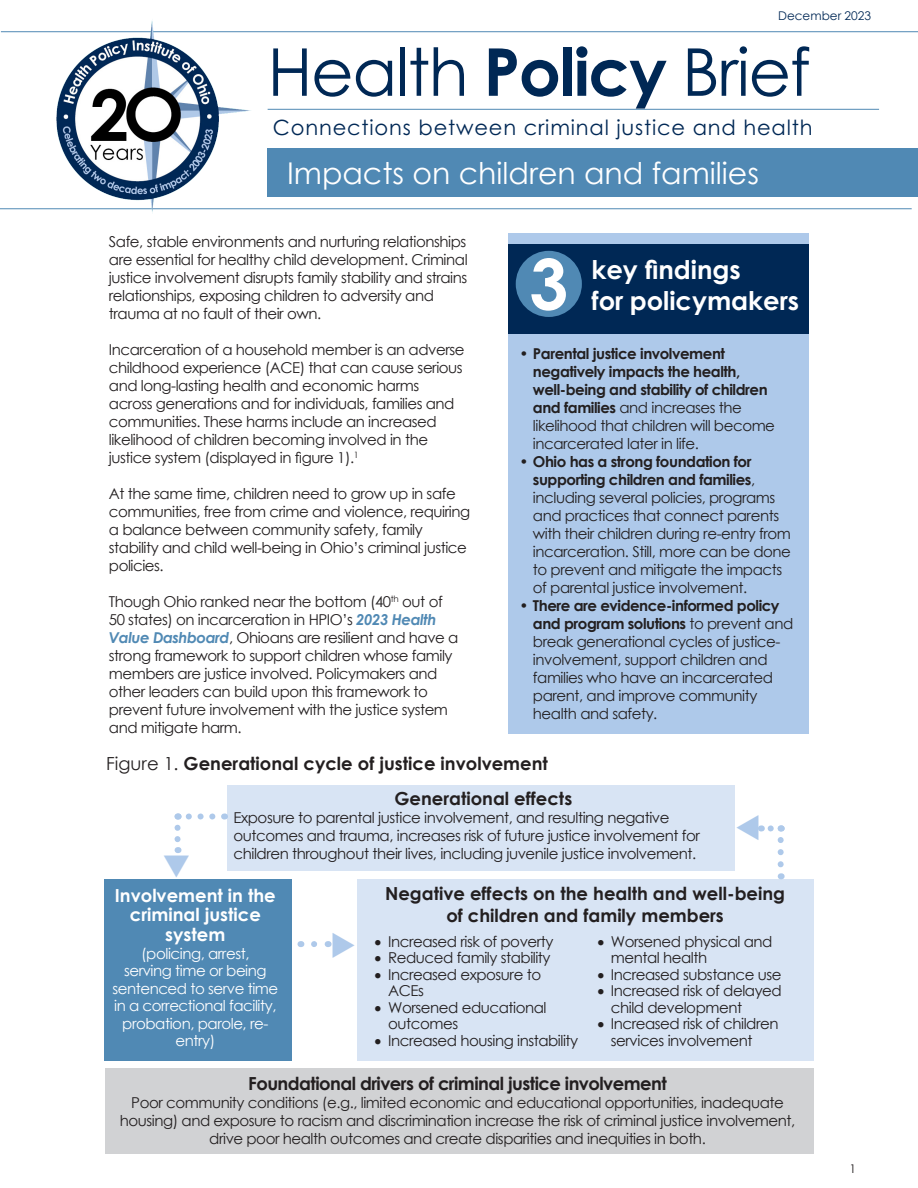
<style>
.page{position:relative;width:918px;height:1188px;background:#fff}
.page>*{position:absolute;margin:0;border:0;box-sizing:border-box;transform-origin:0 0}
.t1{font:700 69.9px "Century Gothic Pro";color:#fff}
.t2{font:65.85px "Century Gothic";letter-spacing:-.02em;color:#002855}
.heading_1{font:30px "Century Gothic";color:#fff}
.t3{font:700 25.8px/30.9px "Century Gothic Pro";color:#fff}
.t4{font:21px "Century Gothic Pro";letter-spacing:.04em;color:#002855}
.t5{font:700 18px/21.6px "Century Gothic";color:#231f20;text-align:center}
.t6{font:700 18px "Century Gothic";letter-spacing:-.03em;color:#231f20}
.t7{font:700 18px/19.5px "Century Gothic";color:#fff;text-align:center}
.t8{font:15px/18px "Century Gothic";letter-spacing:-.03em;color:#231f20}
.t9{font:700 15px/18px "Century Gothic";letter-spacing:-.03em;color:#231f20}
.t10{font:15px/17.5px "Century Gothic";letter-spacing:-.03em;color:#fff;text-align:center}
.t11{font:12px "Century Gothic";color:#002855}
.t12{font:12px "Century Gothic Pro";color:#231f20}
.s1{font-weight:700}
.s2{font-weight:700;font-style:italic;color:#5089b4}
.s3{font-weight:400}
</style>
<div class="page">
<hr style="left:1px;top:31px;width:917px;height:1px;background:#5089b4">
<hr style="left:268px;top:109px;width:611px;height:1px;background:#5089b4">
<div style="left:268px;top:148px;width:650px;height:49px;background:#5089b4"></div>
<div style="left:508px;top:233px;width:301px;height:500px;background:#aec9ea"></div>
<div style="left:508px;top:244px;width:301px;height:89px;background:#002855"></div>
<div style="left:516px;top:251px;width:66px;height:66px;background:#5089b4;border-radius:50%"></div>
<hr style="left:0;top:208px;width:912px;height:1px;background:#5089b4">
<img style="left:47px;top:21px;width:208px;height:192px">
<div style="left:227px;top:786px;width:508px;height:85px;background:#d8e4f4"></div>
<div style="left:105px;top:879px;width:187px;height:181px;background:#5089b4"></div>
<div style="left:357px;top:879px;width:456px;height:181px;background:#d8e4f4"></div>
<svg style="left:178px;top:814px;width:34px;height:6px"></svg>
<svg style="left:778px;top:825px;width:6px;height:39px"></svg>
<svg style="left:314px;top:941px;width:3px;height:6px"></svg>
<div style="left:105px;top:1069px;width:708px;height:85px;background:#d1d2d4"></div>
<svg style="left:174px;top:828px;width:8px;height:25px"></svg>
<svg style="left:758px;top:825px;width:13px;height:7px"></svg>
<svg style="left:328px;top:941px;width:4px;height:6px"></svg>
<p class="t11" style="left:778px;top:7px;width:95px">December 2023</p>
<p class="t2" style="left:268px;top:26px;width:544px">Health <span class="s1">Policy</span> Brief</p>
<p class="t4" style="left:273px;top:115px;width:541px">Connections between criminal justice and health</p>
<p class="heading_1" style="left:287px;top:152px;width:473px">Impacts on children and families</p>
<p class="t8" style="left:109px;top:233px;width:360px">Safe, stable environments and nurturing relationships are essential for healthy child development. Criminal justice involvement disrupts family stability and strains relationships, exposing children to adversity and trauma at no fault of their own.</p>
<p class="t8" style="left:109px;top:341px;width:357px">Incarceration of a household member is an adverse childhood experience (ACE) that can cause serious and long-lasting health and economic harms across generations and for individuals, families and communities. These harms include an increased likelihood of children becoming involved in the justice system (displayed in figure 1).<sup>1</sup></p>
<p class="t8" style="left:109px;top:485px;width:363px">At the same time, children need to grow up in safe communities, free from crime and violence, requiring a balance between community safety, family stability and child well-being in Ohio’s criminal justice policies.</p>
<p class="t8" style="left:109px;top:593px;width:351px">Though Ohio ranked near the bottom (40<sup>th</sup> out of 50 states) on incarceration in HPIO’s <span class="s2">2023 Health Value Dashboard</span>, Ohioans are resilient and have a strong framework to support children whose family members are justice involved. Policymakers and other leaders can build upon this framework to prevent future involvement with the justice system and mitigate harm.</p>
<p class="t5" style="left:106px;top:752px;width:443px"><span class="s3">Figure 1.</span> Generational cycle of justice involvement</p>
<p class="t5" style="left:394px;top:787px;width:179px">Generational effects</p>
<p class="t8" style="left:234px;top:808px;width:468px">Exposure to parental justice involvement, and resulting negative outcomes and trauma, increases risk of future justice involvement for children throughout their lives, including juvenile justice involvement.</p>
<p class="t7" style="left:115px;top:885px;width:162px">Involvement in the criminal justice system</p>
<p class="t10" style="left:112px;top:944px;width:167px">(policing, arrest,<br>serving time or being sentenced to serve time in a correctional facility, probation, parole, re&shy;entry)</p>
<p class="t1" style="left:529px;top:241px;width:41px">3</p>
<p class="t3" style="left:591px;top:254px;width:209px">key findings<br>for policymakers</p>
<p class="t9" style="left:533px;top:344px;width:244px;text-indent:-14px">• Parental justice involvement negatively impacts the health, well-being and stability of children and families <span class="s3">and increases the likelihood that children will become incarcerated later in life.</span></p>
<p class="t8" style="left:533px;top:453px;width:260px;text-indent:-14px"><span class="s1">• Ohio has a strong foundation for supporting children and families</span>, including several policies, programs and practices that connect parents with their children during re-entry from incarceration. Still, more can be done to prevent and mitigate the impacts of parental justice involvement.</p>
<p class="t8" style="left:533px;top:597px;width:262px;text-indent:-14px"><span class="s1">• There are evidence-informed policy and program solutions</span> to prevent and break generational cycles of justice&shy;involvement, support children and families who have an incarcerated parent, and improve community health and safety.</p>
<p class="t5" style="left:385px;top:882px;width:401px">Negative effects on the health and well-being of children and family members</p>
<p class="t8" style="left:375px;top:932px;width:180px">• Increased risk of poverty</p>
<p class="t8" style="left:375px;top:948px;width:178px">• Reduced family stability</p>
<p class="t8" style="left:388px;top:966px;width:155px;line-height:16.5px;text-indent:-14px">• Increased exposure to<br>ACEs</p>
<p class="t8" style="left:388px;top:999px;width:160px;line-height:16.5px;text-indent:-14px">• Worsened educational outcomes</p>
<p class="t8" style="left:375px;top:1031px;width:205px">• Increased housing instability</p>
<p class="t8" style="left:611px;top:933px;width:163px;line-height:16.5px;text-indent:-14px">• Worsened physical and mental health</p>
<p class="t8" style="left:597px;top:965px;width:186px">• Increased substance use</p>
<p class="t8" style="left:611px;top:982px;width:173px;line-height:16.5px;text-indent:-14px">• Increased risk of delayed child development</p>
<p class="t8" style="left:611px;top:1015px;width:169px;line-height:16.5px;text-indent:-14px">• Increased risk of children services involvement</p>
<p class="t6" style="left:248px;top:1070px;width:420px">Foundational drivers of criminal justice involvement</p>
<p class="t8" style="left:120px;top:1094px;width:677px;text-align:center">Poor community conditions (e.g., limited economic and educational opportunities, inadequate housing) and exposure to racism and discrimination increase the risk of criminal justice involvement, drive poor health outcomes and create disparities and inequities in both.</p>
<p class="t12" style="left:850px;top:1162px;width:8px">1</p>
</div>
